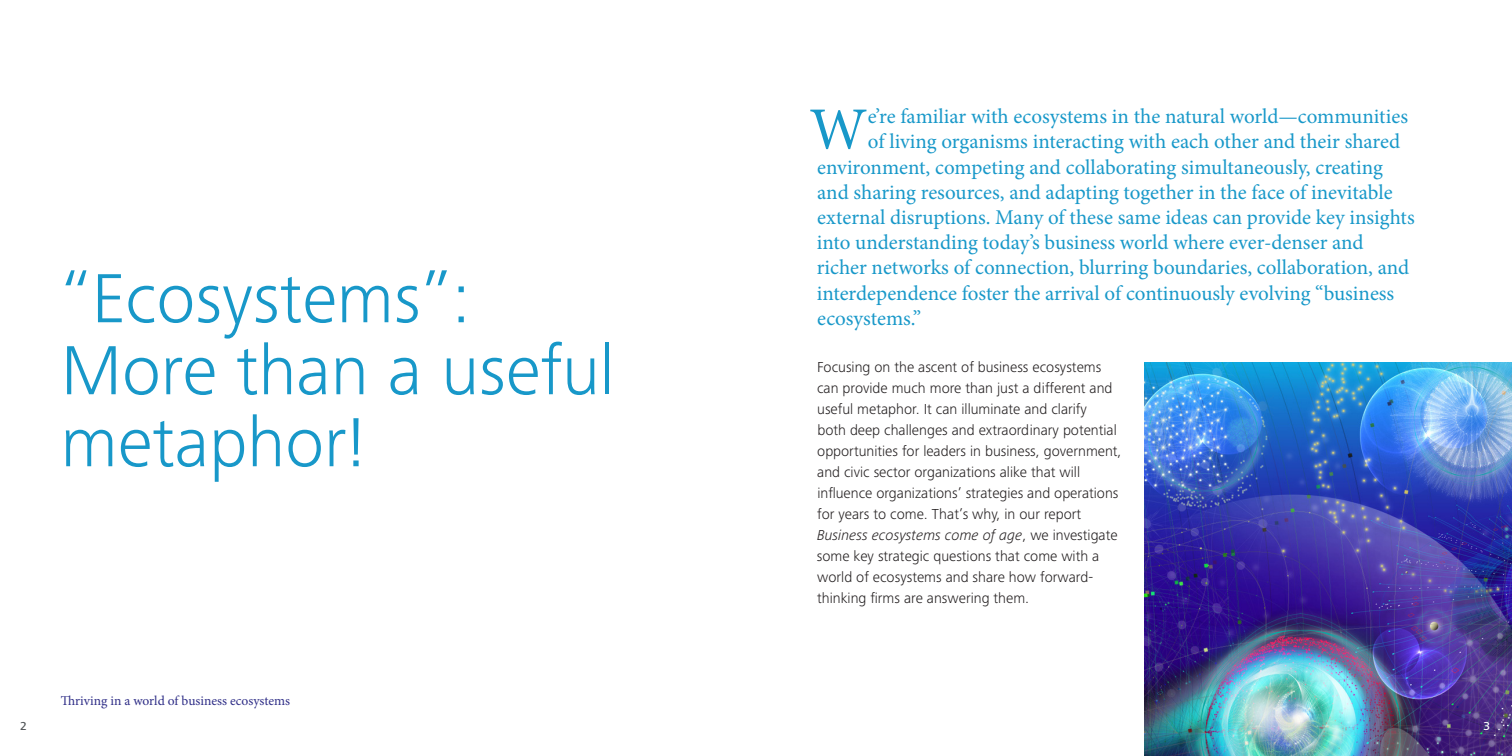
<style>
.page{position:relative;width:1512px;height:756px;background:#fff}
.page>*{position:absolute;margin:0;border:0;box-sizing:border-box;transform-origin:0 0}
.heading1{font:300 72px/72px "Frutiger Next Pro";color:#1898c9}
.Body_copy__8_5_12pt{font:59.7px "Minion Pro";color:#1898c9}
.Body_copy__8_5_12pt-2{font:21px "Minion Pro";color:#1898c9}
.Body_copy__8_5_12pt-3{font:300 15px/21px "Frutiger Next Pro";color:#231f20}
.t1{font:13.5px "Minion Pro";color:#2f2e87}
.t2{font:500 12px "Frutiger Next Pro";color:#525659}
.t3{font:500 12px "Frutiger Next Pro";color:#fff}
.s1{font-style:italic}
</style>
<div class="page">
<img style="left:1144px;top:363px;width:368px;height:393px">
<p class="heading1" style="left:61px;top:262px;width:555px">“Ecosystems”:<br>More than a useful metaphor!</p>
<p class="t2" style="left:20px;top:719px;width:8px">2</p>
<p class="t1" style="left:61px;top:692px;width:231px">Thriving in a world of business ecosystems</p>
<p class="Body_copy__8_5_12pt" style="left:809px;top:89px;width:60px">W</p>
<p class="Body_copy__8_5_12pt-2" style="left:868px;top:102px;width:542px">e’re familiar with ecosystems in the natural world—communities</p>
<p class="Body_copy__8_5_12pt-2" style="left:868px;top:128px;width:534px">of living organisms interacting with each other and their shared</p>
<p class="Body_copy__8_5_12pt-2" style="left:817px;top:153px;width:567px">environment, competing and collaborating simultaneously, creating</p>
<p class="Body_copy__8_5_12pt-2" style="left:817px;top:178px;width:577px">and sharing resources, and adapting together in the face of inevitable</p>
<p class="Body_copy__8_5_12pt-2" style="left:817px;top:203px;width:599px">external disruptions. Many of these same ideas can provide key insights</p>
<p class="Body_copy__8_5_12pt-2" style="left:817px;top:228px;width:549px">into understanding today’s business world where ever-denser and</p>
<p class="Body_copy__8_5_12pt-2" style="left:817px;top:254px;width:594px">richer networks of connection, blurring boundaries, collaboration, and</p>
<p class="Body_copy__8_5_12pt-2" style="left:817px;top:279px;width:579px">interdependence foster the arrival of continuously evolving “business</p>
<p class="Body_copy__8_5_12pt-2" style="left:817px;top:304px;width:105px">ecosystems.”</p>
<p class="Body_copy__8_5_12pt-3" style="left:817px;top:356px;width:306px">Focusing on the ascent of business ecosystems can provide much more than just a different and useful metaphor. It can illuminate and clarify<br>both deep challenges and extraordinary potential opportunities for leaders in business, government, and civic sector organizations alike that will influence organizations’ strategies and operations for years to come. That’s why, in our report <span class="s1">Business ecosystems come of age</span>, we investigate some key strategic questions that come with a world of ecosystems and share how forward&shy;thinking firms are answering them.</p>
<p class="t3" style="left:1484px;top:719px;width:8px">3</p>
</div>
